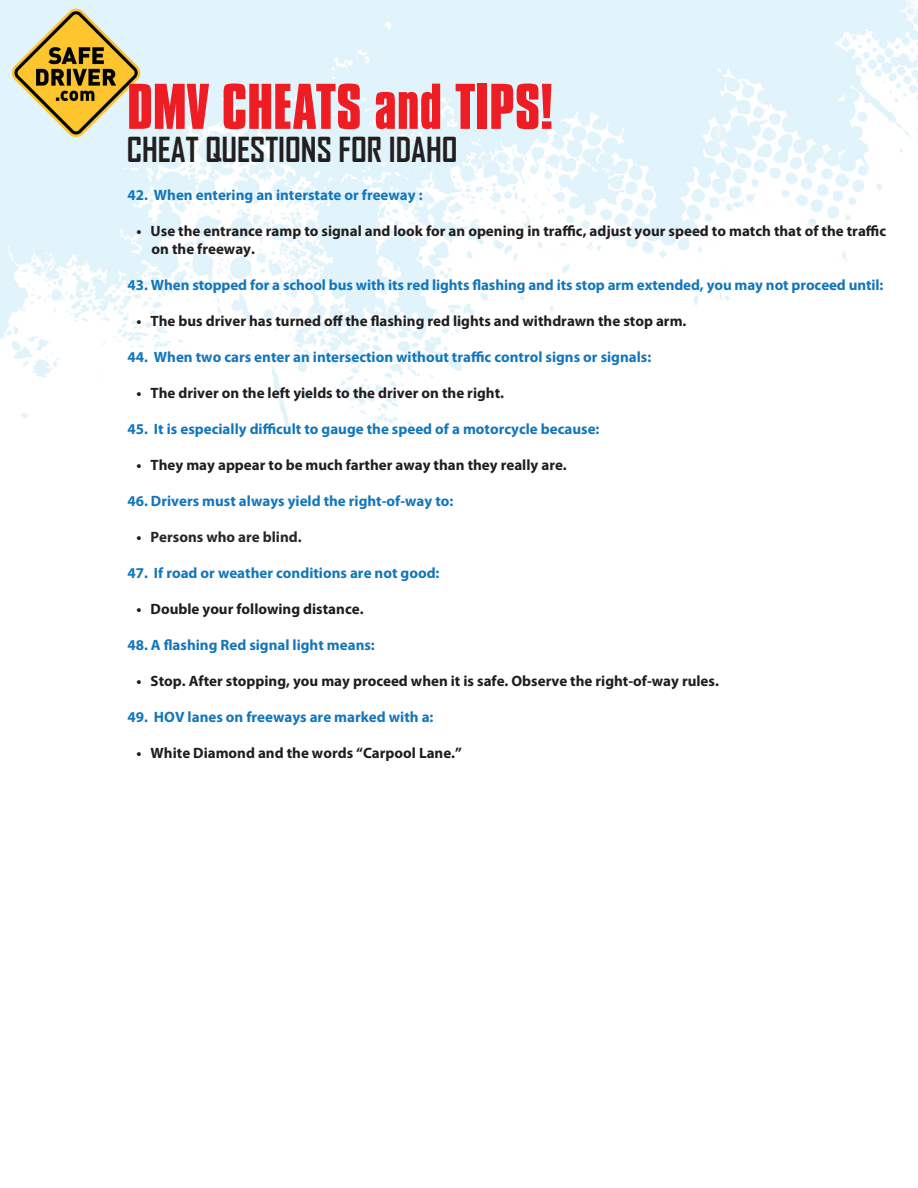
<style>
.page{position:relative;width:918px;height:1188px;background:#fff}
.page>*{position:absolute;margin:0;border:0;box-sizing:border-box;transform-origin:0 0}
.t1{font:700 55.5px "Compacta BT";color:#ee1d23}
.t2{font:700 33px "Agency FB";color:#231f20}
.t3{font:700 15px/18px "Myriad Pro";color:#201d1e}
.t4{font:700 15px "Myriad Pro";color:#1376bc}
.t5{font:700 15px "Myriad Pro";color:#292627}
.s1{color:#201d1e}
</style>
<div class="page">
<img style="left:0;top:0;width:918px;height:429px">
<svg style="left:715px;top:125px;width:6px;height:14px"></svg>
<p class="t1" style="left:127px;top:73px;width:427px">DMV CHEATS and TIPS!</p>
<p class="t2" style="left:127px;top:129px;width:332px">CHEAT QUESTIONS FOR IDAHO</p>
<p class="t4" style="left:127px;top:185px;width:297px">42. When entering an interstate or freeway :</p>
<p class="t3" style="left:152px;top:221px;width:736px;text-indent:-15px">• Use the entrance ramp to signal and look for an opening in traffic, adjust your speed to match that of the traffic on the freeway.</p>
<p class="t4" style="left:127px;top:275px;width:758px">43. When stopped for a school bus with its red lights flashing and its stop arm extended, you may not proceed until:</p>
<p class="t3" style="left:136px;top:311px;width:552px">• The bus driver has turned off the flashing red lights and withdrawn the stop arm.</p>
<p class="t4" style="left:127px;top:347px;width:525px">44. When two cars enter an intersection without traffic control signs or signals:</p>
<p class="t3" style="left:136px;top:383px;width:369px">• The driver on the left yields to the driver on the right.</p>
<p class="t4" style="left:127px;top:419px;width:474px">45. It is especially difficult to gauge the speed of a motorcycle because:</p>
<p class="t3" style="left:136px;top:455px;width:432px">• They may appear to be much farther away than they really are.</p>
<p class="t4" style="left:127px;top:491px;width:328px">46. Drivers must always yield the right-of-way to:</p>
<p class="t5" style="left:136px;top:527px;width:167px"><span class="s1">•</span> Persons who are blind.</p>
<p class="t4" style="left:127px;top:563px;width:314px">47. If road or weather conditions are not good:</p>
<p class="t3" style="left:136px;top:599px;width:229px">• Double your following distance.</p>
<p class="t4" style="left:127px;top:635px;width:249px">48. A flashing Red signal light means:</p>
<p class="t3" style="left:136px;top:671px;width:584px">• Stop. After stopping, you may proceed when it is safe. Observe the right-of-way rules.</p>
<p class="t4" style="left:127px;top:707px;width:308px">49. HOV lanes on freeways are marked with a:</p>
<p class="t3" style="left:136px;top:743px;width:327px">• White Diamond and the words “Carpool Lane.”</p>
</div>
